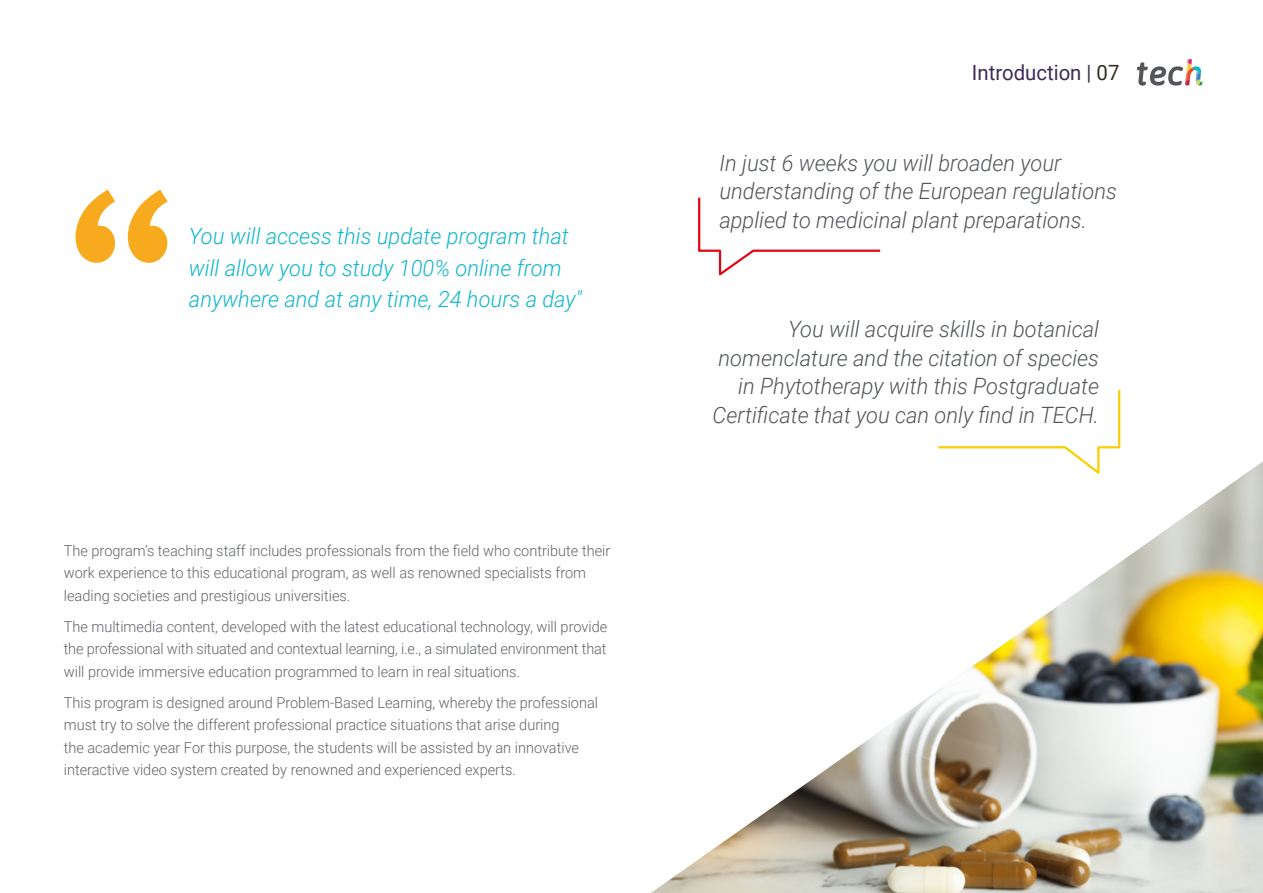
<style>
.page{position:relative;width:1263px;height:893px;background:#fff}
.page>*{position:absolute;margin:0;border:0;box-sizing:border-box;transform-origin:0 0}
.t1{font:italic 300 22.5px/28.5px "Roboto";color:#52555b;text-align:right}
.t2{font:italic 300 22.5px/31.5px "Roboto";color:#0fb6cf}
.t3{font:21px "Roboto";color:#3e2b56}
.t4{font:300 15px/22.5px "Roboto";color:#61646a}
.s1{color:#312e20}
</style>
<div class="page">
<img style="left:651px;top:461px;width:612px;height:432px">
<svg style="left:936px;top:390px;width:185px;height:87px"></svg>
<svg style="left:698px;top:197px;width:183px;height:79px"></svg>
<svg style="left:75px;top:190px;width:93px;height:73px"></svg>
<svg style="left:1137px;top:59px;width:65px;height:27px"></svg>
<h1 class="t2" style="left:189px;top:219px;width:395px">You will access this update program that will allow you to study 100% online from anywhere and at any time, 24 hours a day"</h1>
<p class="t4" style="left:64px;top:538px;width:548px">The program’s teaching staff includes professionals from the field who contribute their work experience to this educational program, as well as renowned specialists from leading societies and prestigious universities.</p>
<p class="t4" style="left:64px;top:614px;width:545px;text-align:justify">The multimedia content, developed with the latest educational technology, will provide the professional with situated and contextual learning, i.e., a simulated environment that will provide immersive education programmed to learn in real situations.</p>
<p class="t4" style="left:64px;top:690px;width:536px">This program is designed around Problem-Based Learning, whereby the professional must try to solve the different professional practice situations that arise during<br>the academic year For this purpose, the students will be assisted by an innovative interactive video system created by renowned and experienced experts.</p>
<h2 class="t3" style="left:972px;top:57px;width:149px">Introduction | <span class="s1">07</span></h2>
<h1 class="t1" style="left:719px;top:148px;width:399px;text-align:left">In just 6 weeks you will broaden your understanding of the European regulations applied to medicinal plant preparations.</h1>
<h1 class="t1" style="left:712px;top:314px;width:388px">You will acquire skills in botanical nomenclature and the citation of species in Phytotherapy with this Postgraduate Certificate that you can only find in TECH.</h1>
</div>
